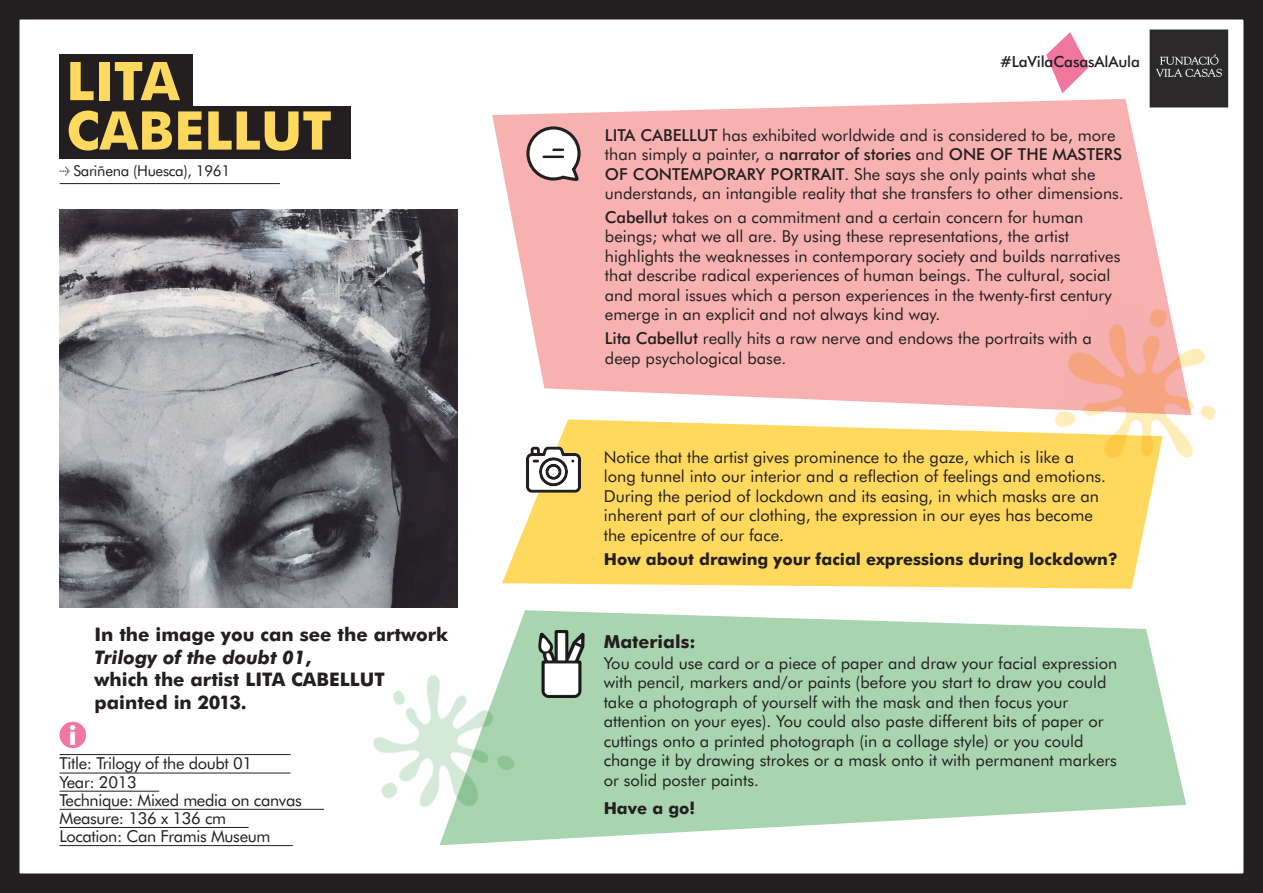
<style>
.page{position:relative;width:1263px;height:893px;background:#fff}
.page>*{position:absolute;margin:0;border:0;box-sizing:border-box;transform-origin:0 0}
.t1{font:700 53.4px/49.5px "Futura BT";color:#fed95e}
.t2{font:700 27px "Futura BT";color:#fff}
.t3{font:700 18.75px/22.8px "Futura BT";color:#231f20}
.t4{font:700 18px "Futura BT";color:#231f20}
.t5{font:16.5px/19.5px "Futura BT";color:#231f20}
.t6{font:16.5px "Futura BT";letter-spacing:-.02em;color:#231f20}
.t7{font:700 16.5px "Futura BT";color:#231f20}
.t8{font:500 15.3px "Futura BT";letter-spacing:-.01em;color:#231f20}
.t9{font:15px "Futura BT";letter-spacing:-.02em;color:#231f20}
.s1{font-style:italic}
.s2{font-weight:500}
</style>
<div class="page">
<div style="left:0;top:0;width:1263px;height:893px;border:20px solid #231f20"></div>
<img style="left:60px;top:210px;width:397px;height:398px">
<svg style="left:509px;top:610px;width:677px;height:231px;fill:#a8d5af"></svg>
<img style="left:373px;top:653px;width:157px;height:192px">
<svg style="left:60px;top:167px;width:10px;height:9px"></svg>
<svg style="left:502px;top:419px;width:651px;height:170px;background:#fddc6f"></svg>
<img style="left:527px;top:443px;width:53px;height:53px">
<hr style="left:60px;top:772px;width:231px;height:1px;background:#231f20">
<hr style="left:60px;top:791px;width:99px;height:1px;background:#231f20">
<hr style="left:60px;top:809px;width:264px;height:1px;background:#231f20">
<hr style="left:60px;top:827px;width:189px;height:1px;background:#231f20">
<hr style="left:60px;top:845px;width:233px;height:1px;background:#231f20">
<hr style="left:60px;top:754px;width:231px;height:1px;background:#231f20">
<div style="left:60px;top:722px;width:26px;height:26px;background:#f2779e;border-radius:50%"></div>
<div style="left:60px;top:54px;width:133px;height:53px;background:#231f20"></div>
<div style="left:60px;top:106px;width:291px;height:53px;background:#231f20"></div>
<hr style="left:60px;top:183px;width:220px;height:1px;background:#231f20">
<img style="left:1149px;top:29px;width:79px;height:79px">
<svg style="left:492px;top:99px;width:699px;height:310px;background:#f7bbba"></svg>
<svg style="left:525px;top:125px;width:57px;height:57px"></svg>
<img style="left:1044px;top:288px;width:172px;height:197px">
<img style="left:527px;top:630px;width:68px;height:68px">
<svg style="left:1046px;top:32px;width:43px;height:61px"></svg>
<p class="t1" style="left:66px;top:56px;width:267px">LITA<br>CABELLUT</p>
<p class="t9" style="left:73px;top:161px;width:158px">Sariñena (Huesca), 1961</p>
<p class="t2" style="left:69px;top:719px;width:10px">i</p>
<p class="t3" style="left:94px;top:623px;width:355px">In the image you can see the artwork<br><span class="s1">Trilogy of the doubt 01</span>,<br>which the artist LITA CABELLUT painted in 2013.</p>
<p class="t6" style="left:60px;top:753px;width:194px">Title: Trilogy of the doubt 01</p>
<p class="t6" style="left:60px;top:772px;width:79px">Year: 2013</p>
<p class="t6" style="left:60px;top:790px;width:244px">Technique: Mixed media on canvas</p>
<p class="t6" style="left:60px;top:808px;width:168px">Measure: 136 x 136 cm</p>
<p class="t6" style="left:60px;top:826px;width:212px">Location: Can Framis Museum</p>
<p class="t8" style="left:1000px;top:52px;width:142px">#LaVilaCasasAlAula</p>
<p class="t5" style="left:605px;top:125px;width:520px"><span class="s2">LITA CABELLUT</span> has exhibited worldwide and is considered to be, more than simply a painter, a <span class="s2">narrator of stories</span> and <span class="s2">ONE OF THE MASTERS OF CONTEMPORARY PORTRAIT</span>. She says she only paints what she understands, an intangible reality that she transfers to other dimensions.</p>
<p class="t5" style="left:605px;top:207px;width:517px"><span class="s2">Cabellut</span> takes on a commitment and a certain concern for human beings; what we all are. By using these representations, the artist highlights the weaknesses in contemporary society and builds narratives that describe radical experiences of human beings. The cultural, social and moral issues which a person experiences in the twenty-first century emerge in an explicit and not always kind way.</p>
<p class="t5" style="left:605px;top:328px;width:488px"><span class="s2">Lita Cabellut</span> really hits a raw nerve and endows the portraits with a deep psychological base.</p>
<p class="t5" style="left:604px;top:447px;width:504px">Notice that the artist gives prominence to the gaze, which is like a long tunnel into our interior and a reflection of feelings and emotions.<br>During the period of lockdown and its easing, in which masks are an inherent part of our clothing, the expression in our eyes has become the epicentre of our face.</p>
<p class="t7" style="left:604px;top:549px;width:516px">How about drawing your facial expressions during lockdown?</p>
<p class="t4" style="left:604px;top:630px;width:93px">Materials:</p>
<p class="t5" style="left:604px;top:653px;width:515px">You could use card or a piece of paper and draw your facial expression with pencil, markers and/or paints (before you start to draw you could take a photograph of yourself with the mask and then focus your attention on your eyes). You could also paste different bits of paper or cuttings onto a printed photograph (in a collage style) or you could change it by drawing strokes or a mask onto it with permanent markers or solid poster paints.</p>
<p class="t7" style="left:604px;top:798px;width:93px">Have a go!</p>
</div>
